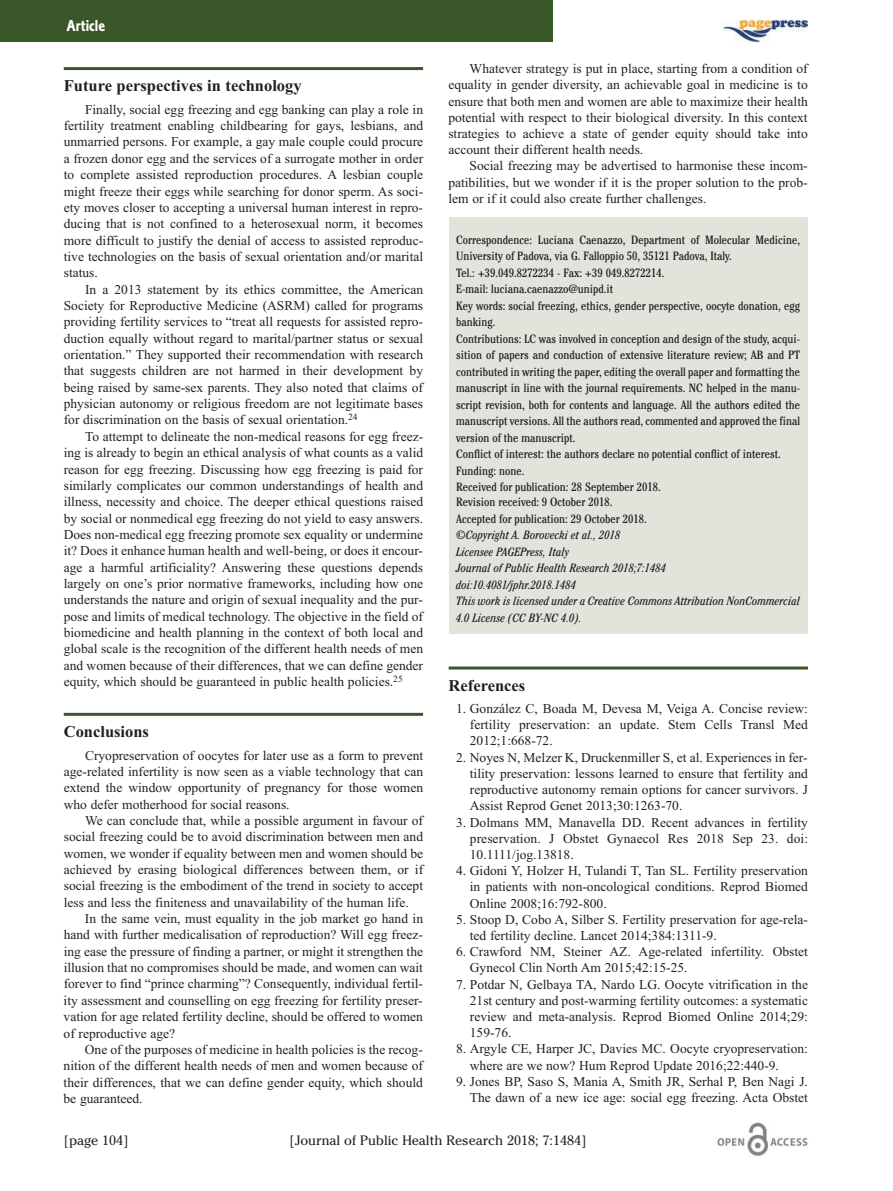
<style>
.page{position:relative;width:893px;height:1191px;background:#fff}
.page>*{position:absolute;margin:0;border:0;box-sizing:border-box;transform-origin:0 0}
.t1{font:700 16.5px "Times New Roman";color:#231f20}
.t2{font:16.5px "Corinthian Bold Condensed Plain";color:#fff}
.t3{font:13.5px/16.4px "Times New Roman";color:#231f20;text-align:justify}
.t4{font:13.5px "Cheltenham";color:#231f20}
.t5{font:condensed 12px/16.5px "Cheltenham";color:#231f20}
.t6{font:italic condensed 12px/16.5px "Cheltenham";color:#231f20}
</style>
<div class="page">
<div style="left:0;top:0;width:552px;height:41px;background:#395728"></div>
<hr style="left:64px;top:67px;width:359px;height:3px;background:#395728">
<hr style="left:64px;top:713px;width:359px;height:3px;background:#395728">
<hr style="left:449px;top:666px;width:359px;height:3px;background:#395728">
<img style="left:717px;top:1123px;width:91px;height:33px">
<img style="left:723px;top:19px;width:84px;height:24px">
<div style="left:449px;top:217px;width:359px;height:416px;background:#e2e4db"></div>
<p class="t2" style="left:66px;top:20px;width:40px">Article</p>
<p class="t1" style="left:64px;top:76px;width:239px">Future perspectives in technology</p>
<p class="t3" style="left:64px;top:101px;width:361px;text-indent:21px">Finally, social egg freezing and egg banking can play a role in fertility treatment enabling childbearing for gays, lesbians, and unmarried persons. For example, a gay male couple could procure a frozen donor egg and the services of a surrogate mother in order to complete assisted reproduction procedures. A lesbian couple might freeze their eggs while searching for donor sperm. As soci&shy;ety moves closer to accepting a universal human interest in repro&shy;ducing that is not confined to a heterosexual norm, it becomes more difficult to justify the denial of access to assisted reproduc&shy;tive technologies on the basis of sexual orientation and/or marital status.</p>
<p class="t3" style="left:64px;top:281px;width:361px;text-indent:21px">In a 2013 statement by its ethics committee, the American Society for Reproductive Medicine (ASRM) called for programs providing fertility services to “treat all requests for assisted repro&shy;duction equally without regard to marital/partner status or sexual orientation.” They supported their recommendation with research that suggests children are not harmed in their development by being raised by same-sex parents. They also noted that claims of physician autonomy or religious freedom are not legitimate bases for discrimination on the basis of sexual orientation.<sup>24</sup></p>
<p class="t3" style="left:64px;top:428px;width:361px;text-indent:21px">To attempt to delineate the non-medical reasons for egg freez&shy;ing is already to begin an ethical analysis of what counts as a valid reason for egg freezing. Discussing how egg freezing is paid for similarly complicates our common understandings of health and illness, necessity and choice. The deeper ethical questions raised by social or nonmedical egg freezing do not yield to easy answers.<br>Does non-medical egg freezing promote sex equality or undermine it? Does it enhance human health and well-being, or does it encour&shy;age a harmful artificiality? Answering these questions depends largely on one’s prior normative frameworks, including how one understands the nature and origin of sexual inequality and the pur&shy;pose and limits of medical technology. The objective in the field of biomedicine and health planning in the context of both local and global scale is the recognition of the different health needs of men and women because of their differences, that we can define gender equity, which should be guaranteed in public health policies.<sup>25</sup></p>
<p class="t1" style="left:64px;top:721px;width:87px">Conclusions</p>
<p class="t3" style="left:64px;top:746px;width:361px;text-indent:21px">Cryopreservation of oocytes for later use as a form to prevent age-related infertility is now seen as a viable technology that can extend the window opportunity of pregnancy for those women who defer motherhood for social reasons.</p>
<p class="t3" style="left:64px;top:812px;width:361px;text-indent:21px">We can conclude that, while a possible argument in favour of social freezing could be to avoid discrimination between men and women, we wonder if equality between men and women should be achieved by erasing biological differences between them, or if social freezing is the embodiment of the trend in society to accept less and less the finiteness and unavailability of the human life.</p>
<p class="t3" style="left:64px;top:910px;width:361px;text-indent:21px">In the same vein, must equality in the job market go hand in hand with further medicalisation of reproduction? Will egg freez&shy;ing ease the pressure of finding a partner, or might it strengthen the illusion that no compromises should be made, and women can wait forever to find “prince charming”? Consequently, individual fertil&shy;ity assessment and counselling on egg freezing for fertility preser&shy;vation for age related fertility decline, should be offered to women of reproductive age?</p>
<p class="t3" style="left:64px;top:1041px;width:361px;text-indent:21px">One of the purposes of medicine in health policies is the recog&shy;nition of the different health needs of men and women because of their differences, that we can define gender equity, which should be guaranteed.</p>
<p class="t3" style="left:448px;top:60px;width:361px;text-indent:21px">Whatever strategy is put in place, starting from a condition of equality in gender diversity, an achievable goal in medicine is to ensure that both men and women are able to maximize their health potential with respect to their biological diversity. In this context strategies to achieve a state of gender equity should take into account their different health needs.</p>
<p class="t3" style="left:448px;top:158px;width:361px;text-indent:21px">Social freezing may be advertised to harmonise these incom&shy;patibilities, but we wonder if it is the proper solution to the prob&shy;lem or if it could also create further challenges.</p>
<p class="t5" style="left:456px;top:232px;width:345px">Correspondence: Luciana Caenazzo, Department of Molecular Medicine, University of Padova, via G. Falloppio 50, 35121 Padova, Italy.<br>Tel.: +39.049.8272234 - Fax: +39 049.8272214.<br>E-mail: luciana.caenazzo@unipd.it<br>Key words: social freezing, ethics, gender perspective, oocyte donation, egg banking.<br>Contributions: LC was involved in conception and design of the study, acqui&shy;sition of papers and conduction of extensive literature review; AB and PT contributed in writing the paper, editing the overall paper and formatting the manuscript in line with the journal requirements. NC helped in the manu&shy;script revision, both for contents and language. All the authors edited the manuscript versions. All the authors read, commented and approved the final version of the manuscript.<br>Conflict of interest: the authors declare no potential conflict of interest.<br>Funding: none.<br>Received for publication: 28 September 2018.</p>
<p class="t5" style="left:456px;top:495px;width:192px">Revision received: 9 October 2018.<br>Accepted for publication: 29 October 2018.</p>
<p class="t6" style="left:456px;top:528px;width:345px">©Copyright A. Borovecki et al., 2018<br>Licensee PAGEPress, Italy<br>Journal of Public Health Research 2018;7:1484<br>doi:10.4081/jphr.2018.1484<br>This work is licensed under a Creative Commons Attribution NonCommercial 4.0 License (CC BY-NC 4.0).</p>
<p class="t1" style="left:449px;top:675px;width:78px">References</p>
<p class="t3" style="left:470px;top:700px;width:340px;text-indent:-14px">1. González C, Boada M, Devesa M, Veiga A. Concise review: fertility preservation: an update. Stem Cells Transl Med 2012;1:668-72.</p>
<p class="t3" style="left:470px;top:749px;width:340px;text-indent:-14px">2. Noyes N, Melzer K, Druckenmiller S, et al. Experiences in fer&shy;tility preservation: lessons learned to ensure that fertility and reproductive autonomy remain options for cancer survivors. J Assist Reprod Genet 2013;30:1263-70.</p>
<p class="t3" style="left:470px;top:813px;width:340px;text-indent:-14px">3. Dolmans MM, Manavella DD. Recent advances in fertility preservation. J Obstet Gynaecol Res 2018 Sep 23. doi:<br>10.1111/jog.13818.</p>
<p class="t3" style="left:470px;top:862px;width:340px;text-indent:-14px">4. Gidoni Y, Holzer H, Tulandi T, Tan SL. Fertility preservation in patients with non-oncological conditions. Reprod Biomed Online 2008;16:792-800.</p>
<p class="t3" style="left:470px;top:911px;width:340px;text-indent:-14px">5. Stoop D, Cobo A, Silber S. Fertility preservation for age-rela&shy;ted fertility decline. Lancet 2014;384:1311-9.</p>
<p class="t3" style="left:470px;top:943px;width:340px;text-indent:-14px">6. Crawford NM, Steiner AZ. Age-related infertility. Obstet<br>Gynecol Clin North Am 2015;42:15-25.</p>
<p class="t3" style="left:470px;top:975px;width:340px;text-indent:-14px">7. Potdar N, Gelbaya TA, Nardo LG. Oocyte vitrification in the 21st century and post-warming fertility outcomes: a systematic review and meta-analysis. Reprod Biomed Online 2014;29:<br>159-76.</p>
<p class="t3" style="left:470px;top:1040px;width:340px;text-indent:-14px">8. Argyle CE, Harper JC, Davies MC. Oocyte cryopreservation: where are we now? Hum Reprod Update 2016;22:440-9.</p>
<p class="t3" style="left:456px;top:1073px;width:353px;text-align:right">9. Jones BP, Saso S, Mania A, Smith JR, Serhal P, Ben Nagi J.<br>The dawn of a new ice age: social egg freezing. Acta Obstet</p>
<p class="t4" style="left:64px;top:1132px;width:66px">[page 104]</p>
<p class="t4" style="left:289px;top:1132px;width:299px">[Journal of Public Health Research 2018; 7:1484]</p>
</div>
